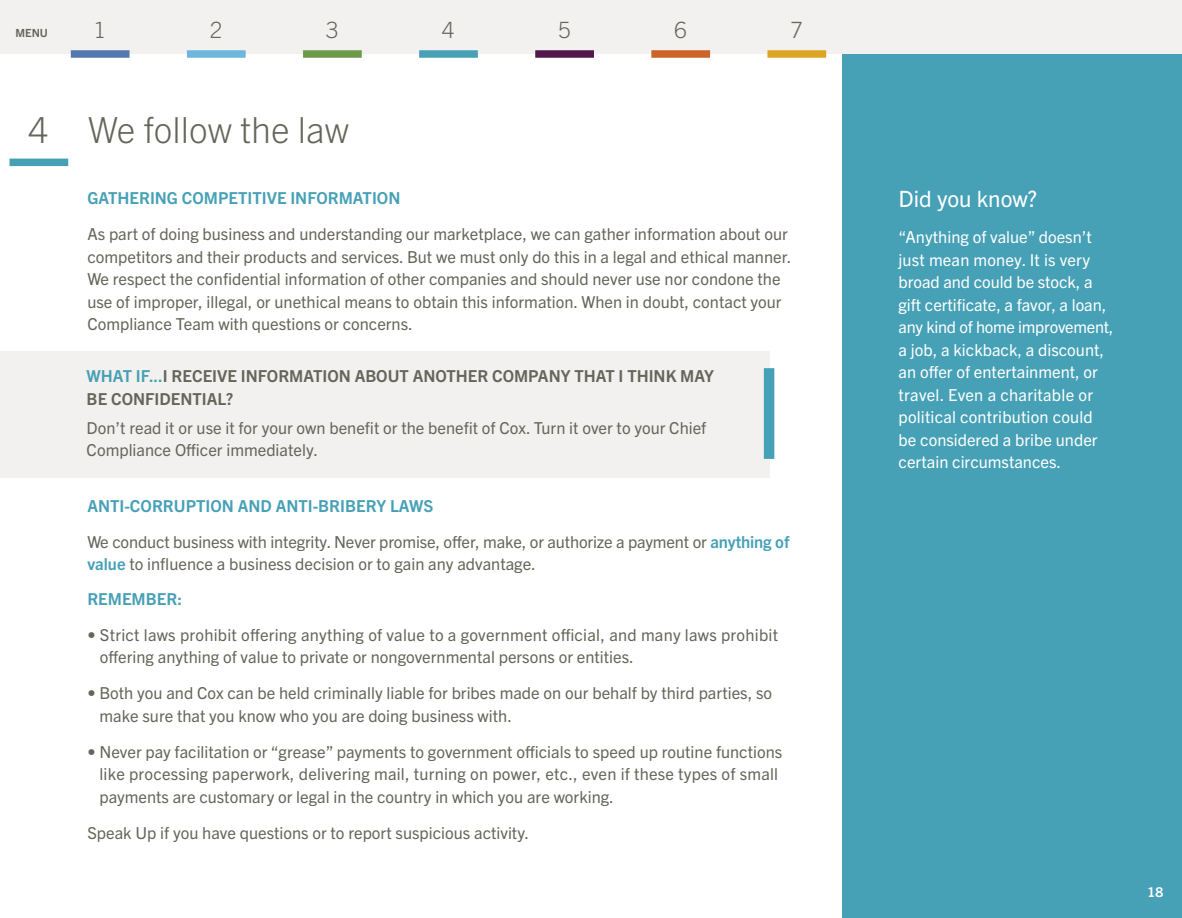
<style>
.page{position:relative;width:1182px;height:918px;background:#fff}
.page>*{position:absolute;margin:0;border:0;box-sizing:border-box;transform-origin:0 0}
.t1{font:300 36px "Trade Gothic Next LT Pro";color:#66655a}
.t2{font:300 22.5px "Trade Gothic Next LT Pro";color:#66655a}
.t3{font:22.5px "Trade Gothic Next LT Pro";color:#fff}
.t4{font:300 22.5px "Trade Gothic Next LT Pro";color:#65655a}
.t5{font:16.5px/22.5px "Trade Gothic Next LT Pro";color:#66655a}
.t6{font:16.5px/22.5px "Trade Gothic Next LT Pro";color:#fff}
.t7{font:700 16.5px/22.5px "Trade Gothic Next LT Pro";color:#66655a}
.t8{font:700 16.5px "Trade Gothic Next LT Pro";color:#46a0b6}
.t9{font:16.35px "Trade Gothic Next LT Pro";letter-spacing:-.015em;color:#fff}
.t10{font:700 13.5px "Trade Gothic Next LT Pro";color:#fff}
.t11{font:700 11.25px "Trade Gothic Next LT Pro";color:#66655a}
.s1{color:#46a0b6}
.s2{font-weight:700;color:#46a0b6}
</style>
<div class="page">
<div style="left:842px;top:0;width:339px;height:918px;background:#46a0b6"></div>
<div style="left:10px;top:159px;width:58px;height:7px;background:#46a0b6"></div>
<div style="left:0;top:351px;width:769px;height:126px;background:#f3f1f0"></div>
<div style="left:763px;top:368px;width:11px;height:91px;background:#46a0b6"></div>
<div style="left:0;top:0;width:1181px;height:54px;background:#f3f1f0"></div>
<div style="left:71px;top:50px;width:58px;height:8px;background:#5377af"></div>
<div style="left:303px;top:50px;width:59px;height:8px;background:#6b9b48"></div>
<div style="left:419px;top:50px;width:59px;height:8px;background:#46a0b6"></div>
<div style="left:535px;top:50px;width:59px;height:8px;background:#51184b"></div>
<div style="left:651px;top:50px;width:59px;height:8px;background:#cc6428"></div>
<div style="left:767px;top:50px;width:59px;height:8px;background:#dda424"></div>
<div style="left:187px;top:50px;width:58px;height:8px;background:#6eb7dc"></div>
<p class="t11" style="left:16px;top:25px;width:34px">MENU</p>
<h2 class="t2" style="left:94px;top:15px;width:14px">1<sup>1</sup></h2>
<h2 class="t2" style="left:210px;top:15px;width:14px">2<sup>2</sup></h2>
<h2 class="t2" style="left:326px;top:15px;width:14px">3<sup>3</sup></h2>
<h2 class="t2" style="left:442px;top:15px;width:14px">4<sup>4</sup></h2>
<h2 class="t2" style="left:558px;top:15px;width:14px">5<sup>5</sup></h2>
<h2 class="t2" style="left:674px;top:15px;width:14px">6<sup>6</sup></h2>
<h2 class="t4" style="left:790px;top:15px;width:14px">7<sup>8</sup></h2>
<h1 class="t1" style="left:28px;top:105px;width:322px">4 We follow the law</h1>
<p class="t8" style="left:87px;top:187px;width:314px">GATHERING COMPETITIVE INFORMATION</p>
<p class="t5" style="left:87px;top:222px;width:705px">As part of doing business and understanding our marketplace, we can gather information about our competitors and their products and services. But we must only do this in a legal and ethical manner.<br>We respect the confidential information of other companies and should never use nor condone the use of improper, illegal, or unethical means to obtain this information. When in doubt, contact your Compliance Team with questions or concerns.</p>
<p class="t7" style="left:87px;top:364px;width:628px"><span class="s1">WHAT IF...</span>I RECEIVE INFORMATION ABOUT ANOTHER COMPANY THAT I THINK MAY<br>BE CONFIDENTIAL?</p>
<p class="t5" style="left:87px;top:416px;width:621px">Don’t read it or use it for your own benefit or the benefit of Cox. Turn it over to your Chief<br>Compliance Officer immediately.</p>
<p class="t5" style="left:87px;top:487px;width:703px;line-height:36px"><span class="s2">ANTI-CORRUPTION AND ANTI-BRIBERY LAWS<br></span>We conduct business with integrity. Never promise, offer, make, or authorize a payment or <span class="s2">anything of</span></p>
<p class="t5" style="left:87px;top:546px;width:450px;line-height:34.5px"><span class="s2">value</span> to influence a business decision or to gain any advantage.<br><span class="s2">REMEMBER:</span></p>
<p class="t5" style="left:100px;top:622px;width:679px;text-indent:-13px">• Strict laws prohibit offering anything of value to a government official, and many laws prohibit offering anything of value to private or nongovernmental persons or entities.</p>
<p class="t5" style="left:99px;top:681px;width:674px;text-indent:-12px">• Both you and Cox can be held criminally liable for bribes made on our behalf by third parties, so make sure that you know who you are doing business with.</p>
<p class="t5" style="left:99px;top:739px;width:684px;text-indent:-12px">• Never pay facilitation or “grease” payments to government officials to speed up routine functions like processing paperwork, delivering mail, turning on power, etc., even if these types of small payments are customary or legal in the country in which you are working.</p>
<p class="t5" style="left:87px;top:820px;width:443px">Speak Up if you have questions or to report suspicious activity.</p>
<h2 class="t3" style="left:898px;top:183px;width:140px">Did you know?</h2>
<p class="t6" style="left:898px;top:225px;width:209px">“Anything of value” doesn’t just mean money. It is very broad and could be stock, a gift certificate, a favor, a loan,</p>
<p class="t9" style="left:898px;top:316px;width:216px">any kind of home improvement,</p>
<p class="t6" style="left:898px;top:337px;width:207px">a job, a kickback, a discount, an offer of entertainment, or travel. Even a charitable or political contribution could be considered a bribe under certain circumstances.</p>
<p class="t10" style="left:1147px;top:883px;width:17px">18</p>
</div>
